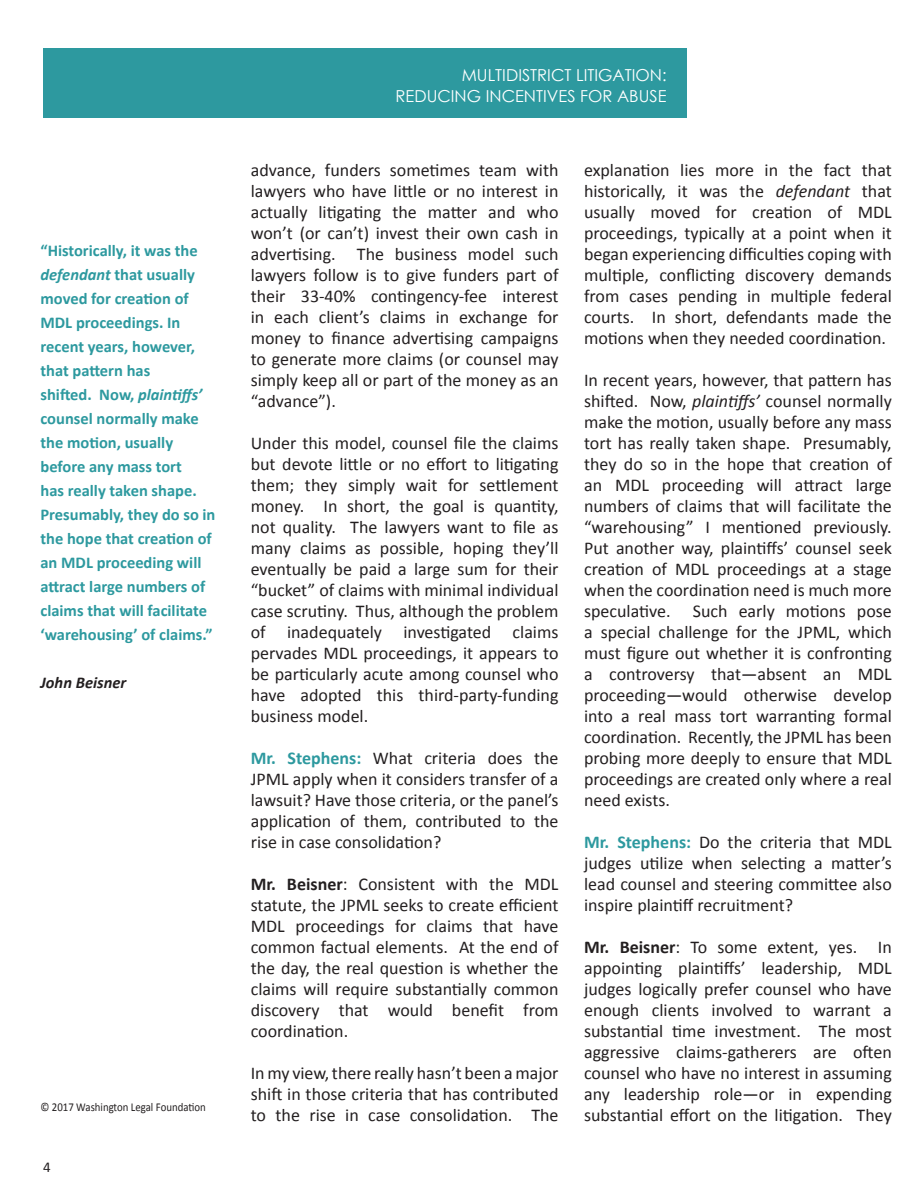
<style>
.page{position:relative;width:918px;height:1188px;background:#fff}
.page>*{position:absolute;margin:0;border:0;box-sizing:border-box;transform-origin:0 0}
.t1{font:18px/21px "Calibri";color:#231f20;text-align:justify}
.t2{font:700 16.5px/24px "Calibri";color:#2d999f}
.t3{font:16.5px "Century Gothic";color:#fff}
.t4{font:italic 700 16.5px "Calibri";color:#231f20}
.t5{font:15px "Calibri";color:#231f20}
.t6{font:12px "Calibri";color:#231f20;scale:.9 1}
.s1{font-style:italic}
.s2{font-weight:700;color:#2d999f}
.s3{font-weight:700}
</style>
<div class="page">
<div style="left:43px;top:48px;width:644px;height:70px;background:#2d999f"></div>
<p class="t2" style="left:40px;top:238px;width:176px">“Historically, it was the <span class="s1">defendant</span> that usually moved for creation of<br>MDL proceedings. In recent years, however, that pattern has<br>shifted. Now, <span class="s1">plaintiffs’ </span>counsel normally make the motion, usually before any mass tort<br>has really taken shape.<br>Presumably, they do so in the hope that creation of an MDL proceeding will attract large numbers of claims that will facilitate ‘warehousing’ of claims.”</p>
<p class="t4" style="left:40px;top:672px;width:87px">John Beisner</p>
<p class="t6" style="left:40px;top:1099px;width:185px">© 2017 Washington Legal Foundation</p>
<p class="t5" style="left:43px;top:1158px;width:9px">4</p>
<p class="t3" style="left:462px;top:64px;width:206px">MULTIDISTRICT LITIGATION:</p>
<p class="t3" style="left:396px;top:85px;width:273px">REDUCING INCENTIVES FOR ABUSE</p>
<p class="t1" style="left:251px;top:159px;width:309px">advance, funders sometimes team with lawyers who have little or no interest in actually litigating the matter and who won’t (or can’t) invest their own cash in advertising. The business model such lawyers follow is to give funders part of their 33-40% contingency-fee interest in each client’s claims in exchange for money to finance advertising campaigns to generate more claims (or counsel may simply keep all or part of the money as an “advance”).</p>
<p class="t1" style="left:251px;top:432px;width:309px">Under this model, counsel file the claims but devote little or no effort to litigating them; they simply wait for settlement money. In short, the goal is quantity, not quality. The lawyers want to file as many claims as possible, hoping they’ll eventually be paid a large sum for their “bucket” of claims with minimal individual case scrutiny. Thus, although the problem of inadequately investigated claims pervades MDL proceedings, it appears to be particularly acute among counsel who have adopted this third-party-funding business model.</p>
<p class="t1" style="left:251px;top:747px;width:309px"><span class="s2">Mr. Stephens:</span> What criteria does the JPML apply when it considers transfer of a lawsuit? Have those criteria, or the panel’s application of them, contributed to the rise in case consolidation?</p>
<p class="t1" style="left:251px;top:873px;width:309px"><span class="s3">Mr. Beisner</span>: Consistent with the MDL statute, the JPML seeks to create efficient MDL proceedings for claims that have common factual elements. At the end of the day, the real question is whether the claims will require substantially common discovery that would benefit from coordination.</p>
<p class="t1" style="left:251px;top:1062px;width:309px">In my view, there really hasn’t been a major shift in those criteria that has contributed to the rise in case consolidation. The</p>
<p class="t1" style="left:584px;top:159px;width:309px">explanation lies more in the fact that historically, it was the <span class="s1">defendant</span> that usually moved for creation of MDL proceedings, typically at a point when it began experiencing difficulties coping with multiple, conflicting discovery demands from cases pending in multiple federal courts. In short, defendants made the motions when they needed coordination.</p>
<p class="t1" style="left:584px;top:369px;width:309px">In recent years, however, that pattern has shifted. Now, <span class="s1">plaintiffs’</span> counsel normally make the motion, usually before any mass tort has really taken shape. Presumably, they do so in the hope that creation of an MDL proceeding will attract large numbers of claims that will facilitate the “warehousing” I mentioned previously.<br>Put another way, plaintiffs’ counsel seek creation of MDL proceedings at a stage when the coordination need is much more speculative. Such early motions pose a special challenge for the JPML, which must figure out whether it is confronting a controversy that—absent an MDL proceeding—would otherwise develop into a real mass tort warranting formal coordination. Recently, the JPML has been probing more deeply to ensure that MDL proceedings are created only where a real need exists.</p>
<p class="t1" style="left:584px;top:831px;width:309px"><span class="s2">Mr. Stephens:</span> Do the criteria that MDL judges utilize when selecting a matter’s lead counsel and steering committee also inspire plaintiff recruitment?</p>
<p class="t1" style="left:584px;top:936px;width:309px"><span class="s3">Mr. Beisner</span>: To some extent, yes. In appointing plaintiffs’ leadership, MDL judges logically prefer counsel who have enough clients involved to warrant a substantial time investment. The most aggressive claims-gatherers are often counsel who have no interest in assuming any leadership role—or in expending substantial effort on the litigation. They</p>
</div>
